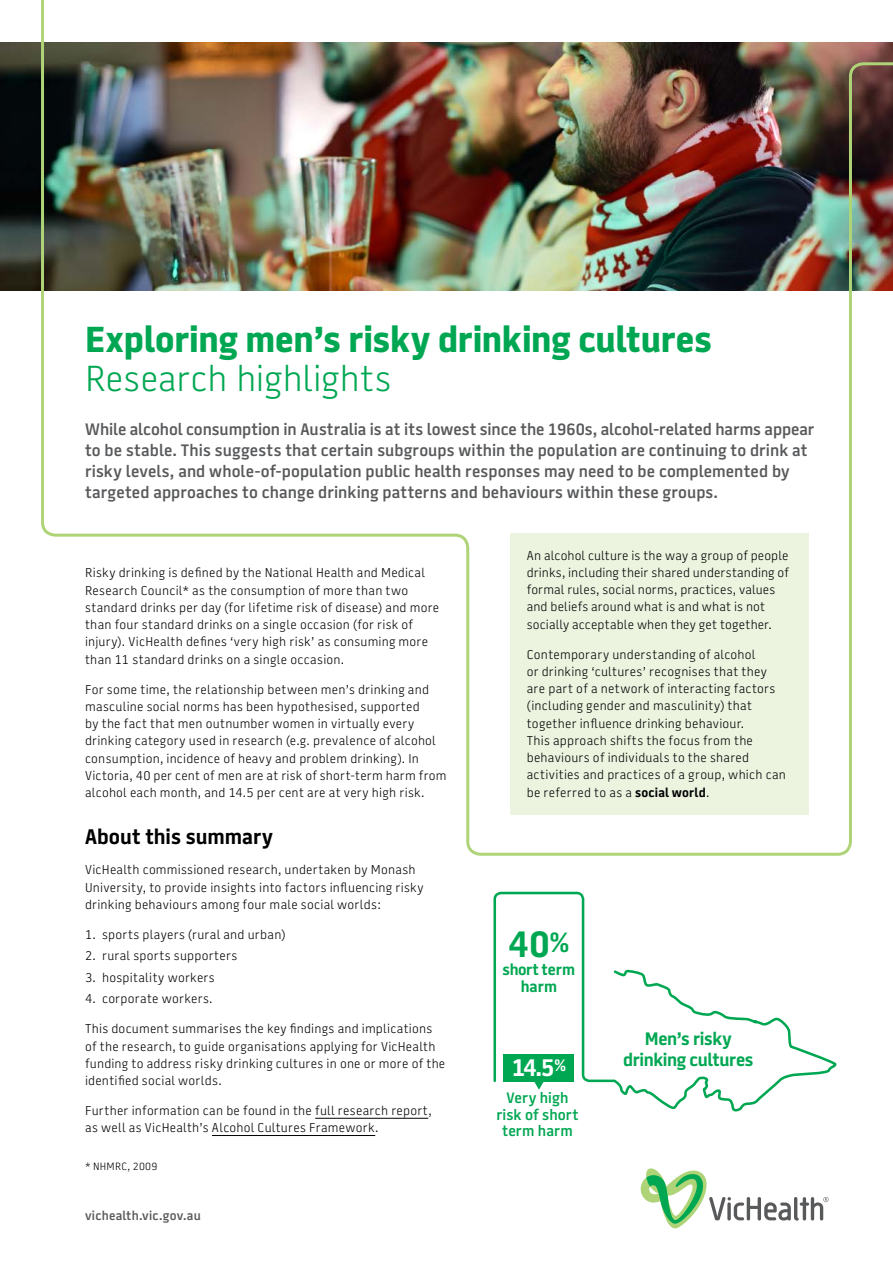
<style>
.page{position:relative;width:893px;height:1263px;background:#fff}
.page>*{position:absolute;margin:0;border:0;box-sizing:border-box;transform-origin:0 0}
.t1{font:700 36.75px "Battersea";color:#00a752}
.t2{font:800 36px "Battersea";letter-spacing:-.005em;color:#00a752}
.t3{font:300 36px "Battersea";color:#00a752}
.t4{font:700 24px "Battersea";color:#fff}
.t5{font:700 21px "Battersea";color:#000}
.t6{font:700 18px/21px "Battersea";letter-spacing:-.02em;color:#00a752;text-align:center}
.t7{font:600 16.5px/21px "Battersea";letter-spacing:.005em;color:#58595b}
.t8{font:700 15.75px/17.2px "Battersea";color:#00a752;text-align:center}
.t9{font:600 15px/16.5px "Battersea";letter-spacing:.005em;color:#00a752;text-align:center}
.t10{font:300 12.75px/17.2px "Battersea";letter-spacing:.02em;color:#000}
.t11{font:600 12.75px "Battersea";letter-spacing:.015em;color:#58595b}
.t12{font:300 10.5px "Battersea";letter-spacing:.025em;color:#000}
.s1{font-weight:700}
.s2{font-size:27.75px}
</style>
<div class="page">
<svg style="left:641px;top:1168px;width:187px;height:60px"></svg>
<img style="left:0;top:43px;width:40px;height:248px">
<hr style="left:315px;top:1118px;width:113px;height:1px;background:#000">
<hr style="left:212px;top:1135px;width:163px;height:1px;background:#000">
<svg style="left:493px;top:891px;width:344px;height:221px"></svg>
<img style="left:40px;top:0;width:853px;height:856px">
<h2 class="t2" style="left:85px;top:314px;width:628px">Exploring men’s risky drinking cultures</h2>
<h2 class="t3" style="left:85px;top:354px;width:308px">Research highlights</h2>
<p class="t7" style="left:85px;top:419px;width:731px">While alcohol consumption in Australia is at its lowest since the 1960s, alcohol-related harms appear to be stable. This suggests that certain subgroups within the population are continuing to drink at risky levels, and whole-of-population public health responses may need to be complemented by targeted approaches to change drinking patterns and behaviours within these groups.</p>
<p class="t10" style="left:85px;top:564px;width:356px">Risky drinking is defined by the National Health and Medical Research Council* as the consumption of more than two standard drinks per day (for lifetime risk of disease) and more than four standard drinks on a single occasion (for risk of injury). VicHealth defines ‘very high risk’ as consuming more than 11 standard drinks on a single occasion.</p>
<p class="t10" style="left:85px;top:681px;width:363px">For some time, the relationship between men’s drinking and masculine social norms has been hypothesised, supported<br>by the fact that men outnumber women in virtually every drinking category used in research (e.g. prevalence of alcohol consumption, incidence of heavy and problem drinking). In Victoria, 40 per cent of men are at risk of short-term harm from alcohol each month, and 14.5 per cent are at very high risk.</p>
<h3 class="t5" style="left:85px;top:823px;width:189px">About this summary</h3>
<p class="t10" style="left:85px;top:862px;width:340px">VicHealth commissioned research, undertaken by Monash<br>University, to provide insights into factors influencing risky drinking behaviours among four male social worlds:</p>
<p class="t10" style="left:85px;top:926px;width:202px">1. sports players (rural and urban)</p>
<p class="t10" style="left:85px;top:948px;width:154px">2. rural sports supporters</p>
<p class="t10" style="left:85px;top:969px;width:131px">3. hospitality workers</p>
<p class="t10" style="left:85px;top:991px;width:129px">4. corporate workers.</p>
<p class="t10" style="left:85px;top:1021px;width:362px">This document summarises the key findings and implications of the research, to guide organisations applying for VicHealth funding to address risky drinking cultures in one or more of the identified social worlds.</p>
<p class="t10" style="left:85px;top:1102px;width:348px">Further information can be found in the full research report, as well as VicHealth’s Alcohol Cultures Framework.</p>
<p class="t12" style="left:85px;top:1159px;width:74px">* NHMRC, 2009</p>
<p class="t11" style="left:85px;top:1207px;width:117px">vichealth.vic.gov.au</p>
<p class="t10" style="left:527px;top:547px;width:264px">An alcohol culture is the way a group of people drinks, including their shared understanding of formal rules, social norms, practices, values and beliefs around what is and what is not socially acceptable when they get together.</p>
<p class="t10" style="left:527px;top:646px;width:261px">Contemporary understanding of alcohol<br>or drinking ‘cultures’ recognises that they are part of a network of interacting factors (including gender and masculinity) that together influence drinking behaviour.<br>This approach shifts the focus from the behaviours of individuals to the shared activities and practices of a group, which can be referred to as a <span class="s1">social world</span>.</p>
<h1 class="t1" style="left:509px;top:918px;width:62px">40<span class="s2">%</span></h1>
<p class="t8" style="left:503px;top:961px;width:74px">short term harm</p>
<h3 class="t4" style="left:512px;top:1051px;width:55px">14.5<sup>%</sup></h3>
<p class="t9" style="left:496px;top:1090px;width:84px">Very high risk of short term harm</p>
<h3 class="t6" style="left:623px;top:1029px;width:132px">Men’s risky drinking cultures</h3>
</div>
